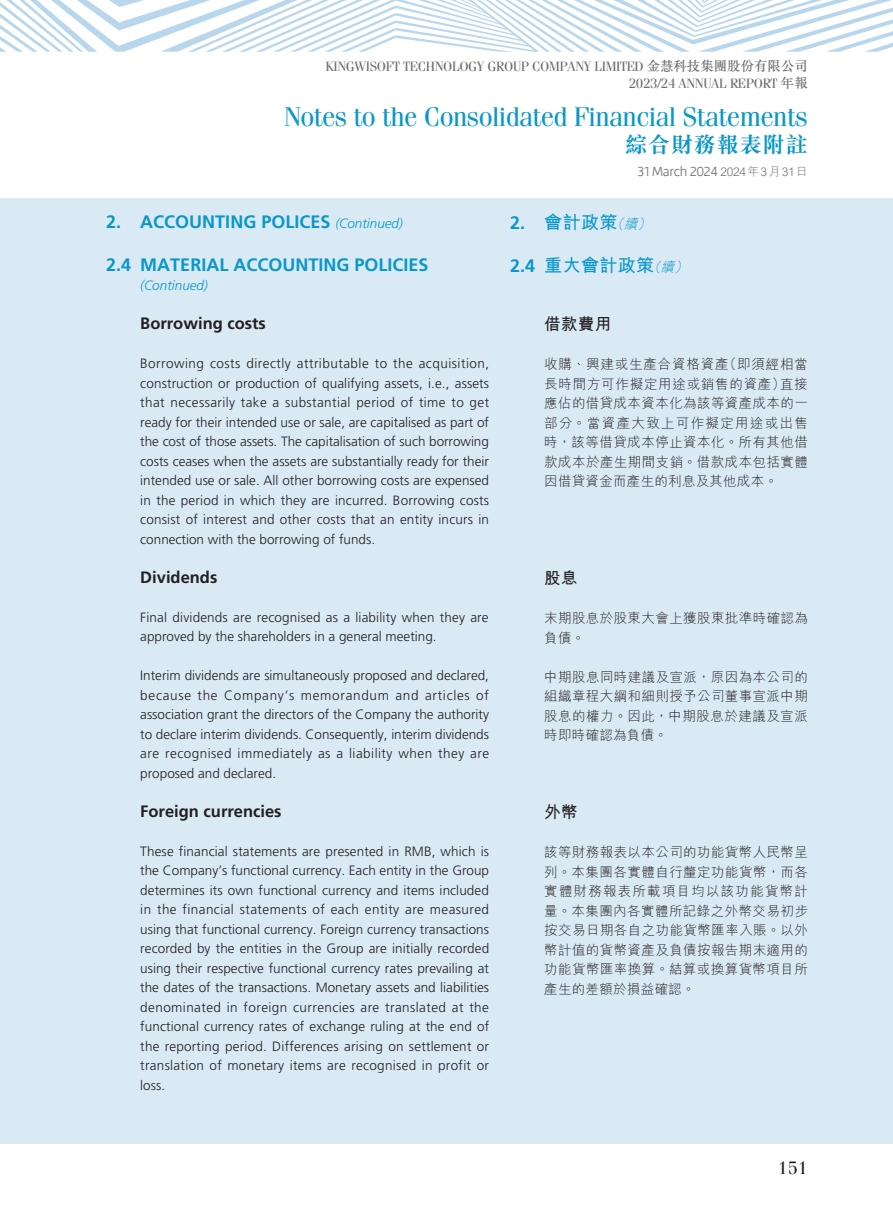
<style>
.page{position:relative;width:893px;height:1212px;background:#fff}
.page>*{position:absolute;margin:0;border:0;box-sizing:border-box;transform-origin:0 0}
.t1{font:27px "Fenice Std";letter-spacing:-.025em;color:#0a97ca}
.t2{font:700 22.5px "M Sung HK";letter-spacing:.02em;color:#0a97ca}
.t3{font:700 18px "Frutiger LT Std";color:#0a97ca}
.t4{font:700 18px "M Hei HK";letter-spacing:.02em;color:#0a97ca}
.t5{font:18px "Fenice Std";color:#231f20}
.t6{font:700 16.5px "Frutiger LT Std";color:#231f20}
.t7{font:700 16.5px "M Hei HK";letter-spacing:.02em;color:#231f20}
.t8{font:300 13.5px/19.5px "Frutiger LT Std";letter-spacing:.01em;color:#231f20;text-align:justify}
.t9{font:300 13.5px/19.5px "M Hei HK";letter-spacing:.03em;color:#231f20;text-align:justify}
.t10{font:13.5px/16.5px "Fenice Std";letter-spacing:-.025em;color:#6c6d70;text-align:right}
.t11{font:300 13.5px "Hedley New";letter-spacing:-.025em;color:#6c6d70}
.t12{font:italic 300 13.5px "Frutiger LT Std";color:#0a97ca}
.s1{font-family:"M Sung HK";font-weight:500}
.s2{font-family:"M Hei HK";font-size:12px}
.s3{font-family:"Frutiger LT Std"}
.s4{font-weight:300;font-style:italic;font-size:13.5px}
</style>
<div class="page">
<svg style="left:0;top:0;width:893px;height:52px"></svg>
<div style="left:0;top:199px;width:893px;height:945px;background:#d9eaf5"></div>
<p class="t10" style="left:326px;top:58px;width:483px">KINGWISOFT TECHNOLOGY GROUP COMPANY LIMITED <span class="s1">金慧科技集團股份有限公司<br></span>2023/24 ANNUAL REPORT <span class="s1">年報</span></p>
<h1 class="t1" style="left:284px;top:100px;width:526px">Notes to the Consolidated Financial Statements</h1>
<h2 class="t2" style="left:625px;top:133px;width:185px">綜合財務報表附註</h2>
<p class="t11" style="left:638px;top:164px;width:171px">31 March 2024 <span class="s2">2024年3月31日</span></p>
<h3 class="t4" style="left:510px;top:209px;width:145px"><span class="s3">2.</span> 會計政策<span class="s4">（續）</span></h3>
<h3 class="t4" style="left:510px;top:252px;width:182px"><span class="s3">2.4</span> 重大會計政策<span class="s4">（續）</span></h3>
<h3 class="t3" style="left:106px;top:211px;width:298px">2. ACCOUNTING POLICES <span class="s4">(Continued)</span></h3>
<h3 class="t3" style="left:106px;top:254px;width:324px">2.4 MATERIAL ACCOUNTING POLICIES</h3>
<p class="t12" style="left:140px;top:278px;width:69px">(Continued)</p>
<p class="t6" style="left:140px;top:314px;width:127px">Borrowing costs</p>
<p class="t8" style="left:140px;top:354px;width:350px">Borrowing costs directly attributable to the acquisition, construction or production of qualifying assets, i.e., assets that necessarily take a substantial period of time to get ready for their intended use or sale, are capitalised as part of the cost of those assets. The capitalisation of such borrowing costs ceases when the assets are substantially ready for their intended use or sale. All other borrowing costs are expensed in the period in which they are incurred. Borrowing costs consist of interest and other costs that an entity incurs in connection with the borrowing of funds.</p>
<p class="t6" style="left:140px;top:567px;width:79px">Dividends</p>
<p class="t8" style="left:140px;top:608px;width:350px">Final dividends are recognised as a liability when they are approved by the shareholders in a general meeting.</p>
<p class="t8" style="left:140px;top:666px;width:350px">Interim dividends are simultaneously proposed and declared, because the Company’s memorandum and articles of association grant the directors of the Company the authority to declare interim dividends. Consequently, interim dividends are recognised immediately as a liability when they are proposed and declared.</p>
<p class="t6" style="left:140px;top:801px;width:143px">Foreign currencies</p>
<p class="t8" style="left:140px;top:842px;width:350px">These financial statements are presented in RMB, which is the Company’s functional currency. Each entity in the Group determines its own functional currency and items included in the financial statements of each entity are measured using that functional currency. Foreign currency transactions recorded by the entities in the Group are initially recorded using their respective functional currency rates prevailing at the dates of the transactions. Monetary assets and liabilities denominated in foreign currencies are translated at the functional currency rates of exchange ruling at the end of the reporting period. Differences arising on settlement or translation of monetary items are recognised in profit or loss.</p>
<p class="t7" style="left:544px;top:312px;width:68px">借款費用</p>
<p class="t9" style="left:544px;top:355px;width:265px">收購、興建或生產合資格資產（即須經相當長時間方可作擬定用途或銷售的資產）直接應佔的借貸成本資本化為該等資產成本的一部分。當資產大致上可作擬定用途或出售時，該等借貸成本停止資本化。所有其他借款成本於產生期間支銷。借款成本包括實體因借貸資金而產生的利息及其他成本。</p>
<p class="t7" style="left:544px;top:566px;width:35px">股息</p>
<p class="t9" style="left:544px;top:608px;width:265px">末期股息於股東大會上獲股東批準時確認為負債。</p>
<p class="t9" style="left:544px;top:667px;width:265px">中期股息同時建議及宣派，原因為本公司的組織章程大綱和細則授予公司董事宣派中期股息的權力。因此，中期股息於建議及宣派時即時確認為負債。</p>
<p class="t7" style="left:544px;top:800px;width:35px">外幣</p>
<p class="t9" style="left:544px;top:842px;width:265px">該等財務報表以本公司的功能貨幣人民幣呈列。本集團各實體自行釐定功能貨幣，而各實體財務報表所載項目均以該功能貨幣計量。本集團內各實體所記錄之外幣交易初步按交易日期各自之功能貨幣匯率入賬。以外幣計值的貨幣資產及負債按報告期末適用的功能貨幣匯率換算。結算或換算貨幣項目所產生的差額於損益確認。</p>
<h3 class="t5" style="left:778px;top:1157px;width:32px">151</h3>
</div>
